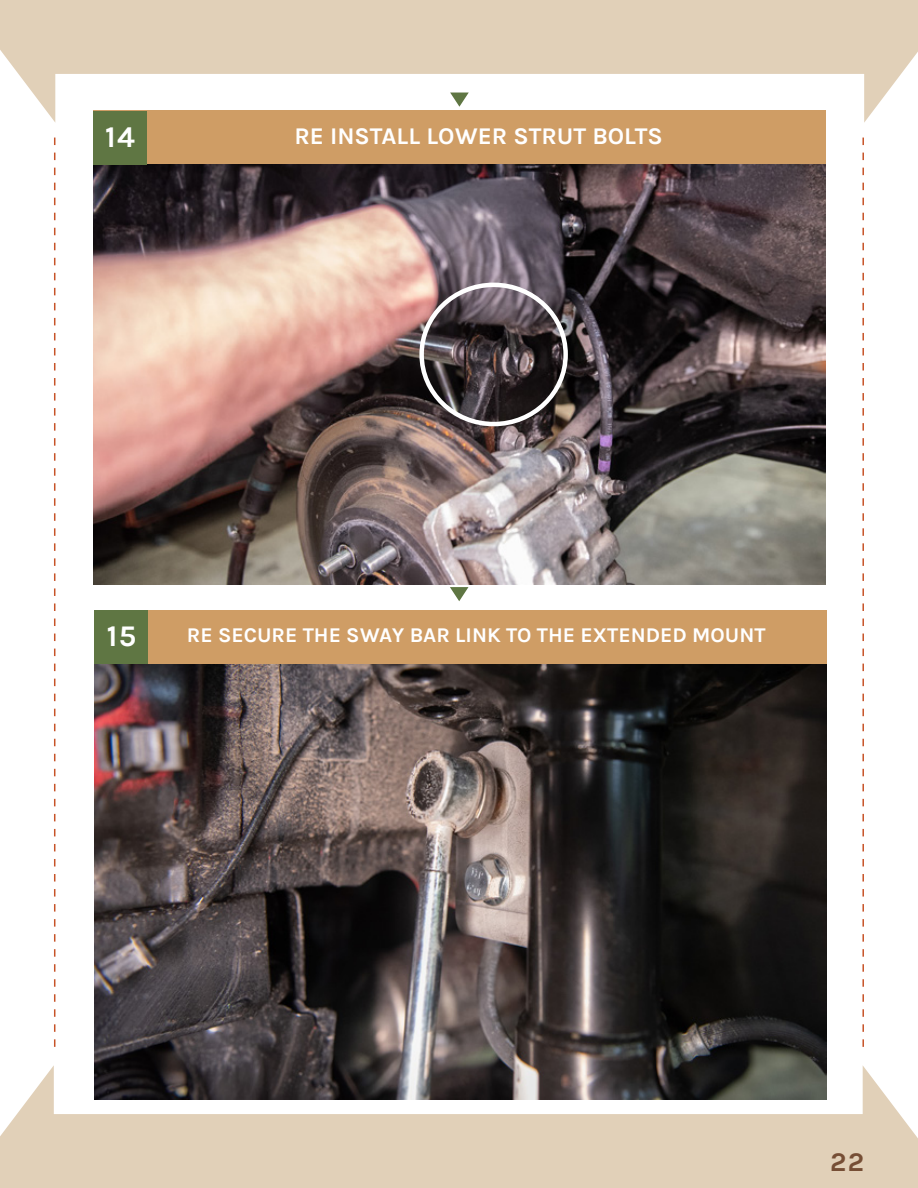
<style>
.page{position:relative;width:918px;height:1188px;background:#fff}
.page>*{position:absolute;margin:0;border:0;box-sizing:border-box;transform-origin:0 0}
.t1{font:700 30px "Karla";color:#fff}
.t2{font:700 27px "Karla";color:#764e35}
.t3{font:700 24px "Karla";color:#fff}
.t4{font:700 21px "Karla";color:#fff}
</style>
<div class="page">
<svg style="left:0;top:1065px;width:918px;height:123px;fill:#e1d0b8"></svg>
<svg style="left:54px;top:138px;width:1px;height:909px"></svg>
<svg style="left:862px;top:138px;width:2px;height:909px"></svg>
<svg style="left:0;top:0;width:918px;height:123px;fill:#e1d0b8"></svg>
<img style="left:94px;top:164px;width:732px;height:420px">
<div style="left:94px;top:111px;width:732px;height:53px;background:#cf9d65"></div>
<svg style="left:450px;top:587px;width:19px;height:14px"></svg>
<svg style="left:450px;top:93px;width:19px;height:14px"></svg>
<div style="left:94px;top:111px;width:53px;height:53px;background:#5f7643"></div>
<div style="left:419px;top:283px;width:149px;height:143px;border:4px solid #fff;border-radius:50%"></div>
<img style="left:94px;top:664px;width:733px;height:435px">
<div style="left:94px;top:610px;width:733px;height:54px;background:#cf9d65"></div>
<div style="left:94px;top:610px;width:54px;height:54px;background:#5f7643"></div>
<h1 class="t1" style="left:105px;top:120px;width:32px">14</h1>
<p class="t3" style="left:295px;top:122px;width:370px">RE INSTALL LOWER STRUT BOLTS</p>
<h1 class="t1" style="left:107px;top:618px;width:31px">15</h1>
<p class="t4" style="left:187px;top:622px;width:580px">RE SECURE THE SWAY BAR LINK TO THE EXTENDED MOUNT</p>
<p class="t2" style="left:830px;top:1146px;width:36px">22</p>
</div>
